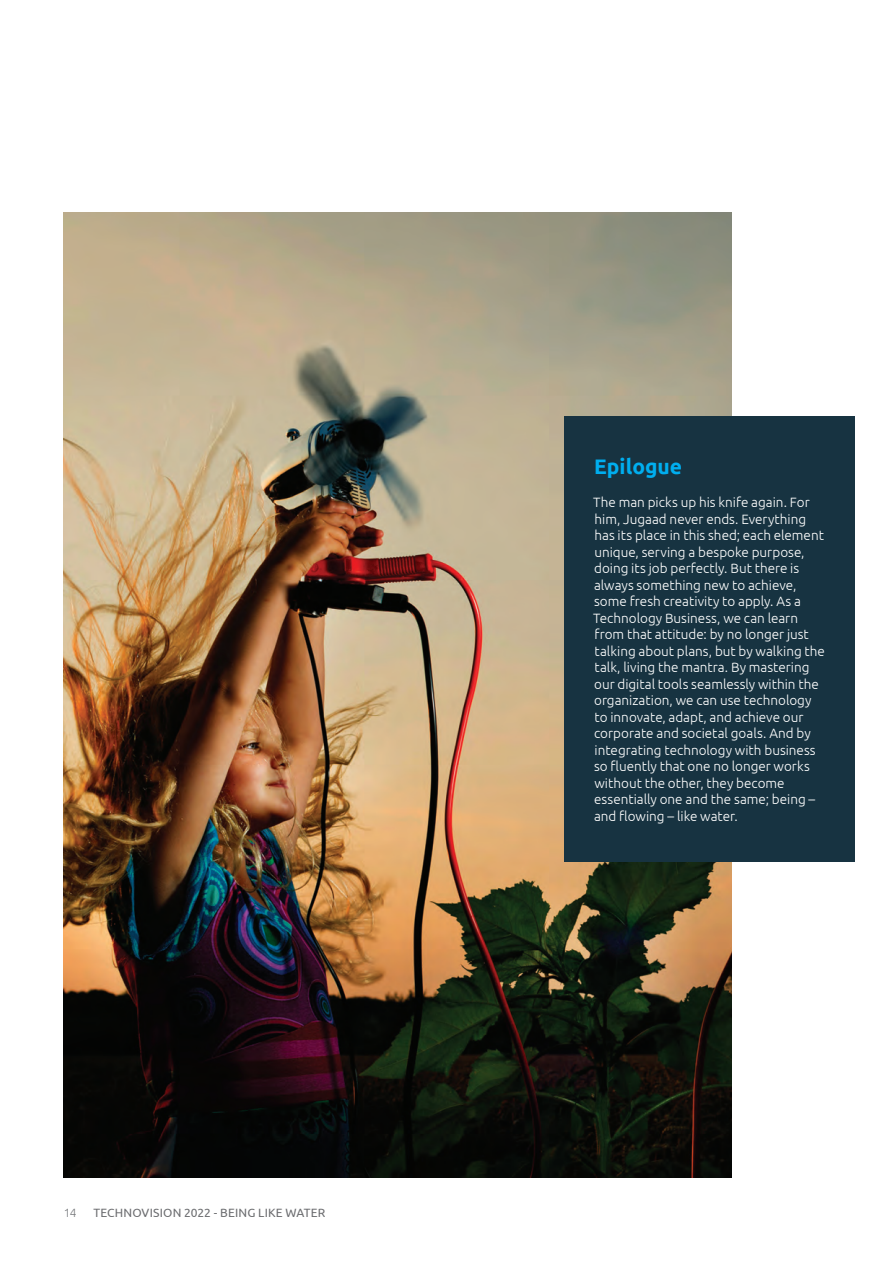
<style>
.page{position:relative;width:893px;height:1263px;background:#fff}
.page>*{position:absolute;margin:0;border:0;box-sizing:border-box;transform-origin:0 0}
.t1{font:700 21px "Ubuntu";color:#00aeef}
.t2{font:300 13.5px/16.5px "Ubuntu";color:#fff}
.t3{font:12px "Ubuntu";letter-spacing:.015em;color:#6c6d70}
.t4{font:300 12px "Ubuntu";color:#76787b}
</style>
<div class="page">
<img style="left:64px;top:213px;width:667px;height:965px">
<div style="left:564px;top:416px;width:291px;height:445px;background:#173341"></div>
<p class="t4" style="left:64px;top:1205px;width:14px">14</p>
<p class="t3" style="left:94px;top:1205px;width:233px">TECHNOVISION 2022 - BEING LIKE WATER</p>
<h1 class="t1" style="left:594px;top:454px;width:89px">Epilogue</h1>
<p class="t2" style="left:593px;top:494px;width:233px">The man picks up his knife again. For him, Jugaad never ends. Everything has its place in this shed; each element unique, serving a bespoke purpose, doing its job perfectly. But there is always something new to achieve, some fresh creativity to apply. As a Technology Business, we can learn from that attitude: by no longer just talking about plans, but by walking the talk, living the mantra. By mastering our digital tools seamlessly within the organization, we can use technology to innovate, adapt, and achieve our corporate and societal goals. And by integrating technology with business so fluently that one no longer works without the other, they become essentially one and the same; being – and flowing – like water.</p>
</div>
